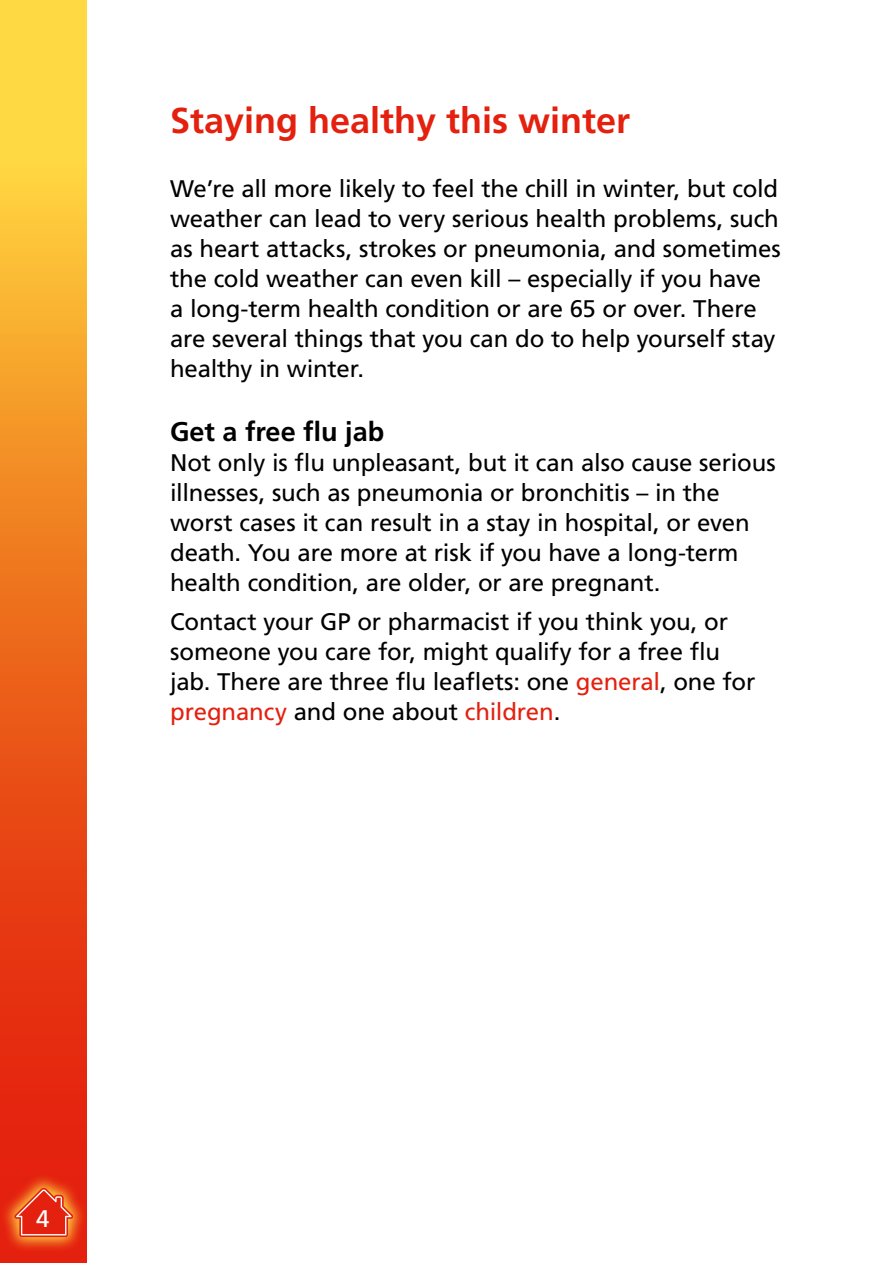
<style>
.page{position:relative;width:893px;height:1263px;background:#fff}
.page>*{position:absolute;margin:0;border:0;box-sizing:border-box;transform-origin:0 0}
.Heading_1_Red__C{font:700 36px "Frutiger LT Pro";color:#e4200e}
.Heading_3{font:700 27px "Frutiger LT Pro";color:#000}
.Main{font:24px/30px "Frutiger LT Pro";letter-spacing:-.005em;color:#000}
.t1{font:24px "Frutiger LT Pro";color:#fff}
.s1{color:#e4200e}
</style>
<div class="page">
<svg style="left:0;top:0;width:86px;height:1263px;background:#f07a23"></svg>
<svg style="left:0;top:1173px;width:87px;height:80px;background:#e63313"></svg>
<svg style="left:14px;top:1188px;width:59px;height:49px;background:#e94a28"></svg>
<p class="Heading_1_Red__C" style="left:170px;top:100px;width:462px">Staying healthy this winter</p>
<p class="Main" style="left:170px;top:174px;width:612px">We’re all more likely to feel the chill in winter, but cold weather can lead to very serious health problems, such as heart attacks, strokes or pneumonia, and sometimes the cold weather can even kill – especially if you have<br>a long-term health condition or are 65 or over. There are several things that you can do to help yourself stay healthy in winter.</p>
<p class="Heading_3" style="left:170px;top:416px;width:216px">Get a free flu jab</p>
<p class="Main" style="left:170px;top:448px;width:607px">Not only is flu unpleasant, but it can also cause serious illnesses, such as pneumonia or bronchitis – in the worst cases it can result in a stay in hospital, or even death. You are more at risk if you have a long-term health condition, are older, or are pregnant.</p>
<p class="Main" style="left:170px;top:607px;width:587px">Contact your GP or pharmacist if you think you, or someone you care for, might qualify for a free flu jab. There are three flu leaflets: one <span class="s1">general</span>, one for <span class="s1">pregnancy</span> and one about <span class="s1">children</span>.</p>
<p class="t1" style="left:36px;top:1205px;width:15px">4</p>
</div>
